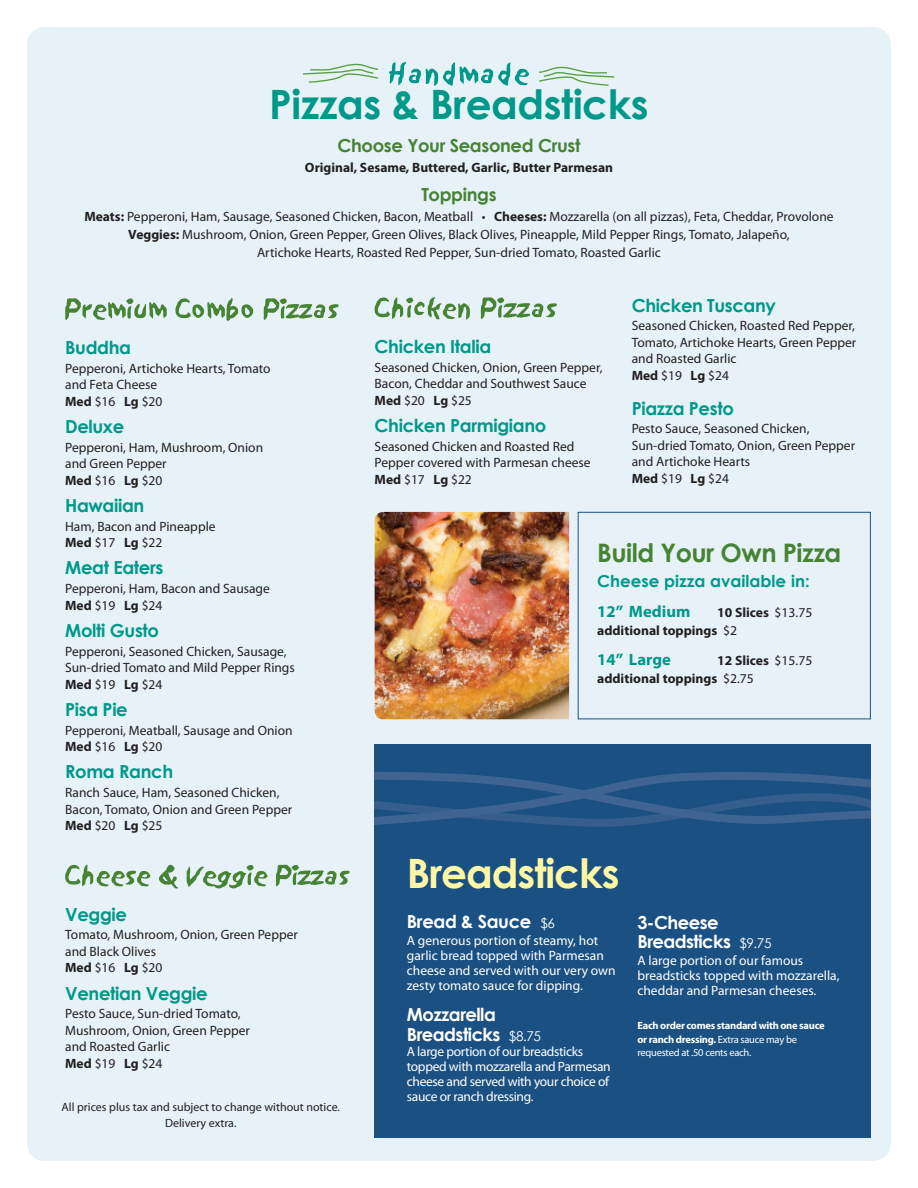
<style>
.page{position:relative;width:918px;height:1188px;background:#fff}
.page>*{position:absolute;margin:0;border:0;box-sizing:border-box;transform-origin:0 0}
.t1{font:700 40.5px "Century Gothic";letter-spacing:-.01em;color:#009989}
.t2{font:700 40.5px "Century Gothic";letter-spacing:-.025em;color:#fff7a4}
.Pizza_Title{font:700 25.5px "Century Gothic";letter-spacing:-.02em;color:#478334}
.Subhead_3{font:700 18px "Century Gothic";letter-spacing:-.02em;color:#009989}
.Subhead{font:700 18px/19.5px "Century Gothic";letter-spacing:-.03em;color:#fff}
.Subhead-2{font:700 18px "Century Gothic";letter-spacing:-.02em;color:#478334}
.Description_Betsie{font:700 18px/19.5px "Century Gothic";letter-spacing:-.03em;color:#fff}
.desc{font:700 16.5px "Century Gothic";color:#009989}
.desc-2{font:700 16.5px "Myriad Pro";color:#009989}
.Description_Betsie-2{font:13.5px/16.5px "Myriad Pro";color:#231f20}
.Description_Betsie-3{font:13.5px/15px "Myriad Pro";color:#fff}
.Description_Betsie-4{font:13.5px/15px "Myriad Pro";letter-spacing:-.025em;color:#fff}
.desc-3{font:700 13.5px/18px "Myriad Pro";color:#231f20}
.Description_Betsie-5{font:700 13.5px "Myriad Pro";color:#231f20}
.Price_2{font:13.5px "Myriad Pro";color:#231f20}
.Price{font:12px "Myriad Pro";color:#231f20}
.desc-4{font:700 10.5px "Myriad Pro";letter-spacing:-.025em;color:#fff}
.desc-5{font:10.5px "Myriad Pro";letter-spacing:-.025em;color:#fff}
.s1{font-weight:700}
.s2{font-weight:400}
.s3{font-weight:400;font-size:13.5px}
</style>
<div class="page">
<div style="left:27px;top:27px;width:864px;height:1134px;background:#e7f2f8;border-radius:18px"></div>
<svg style="left:389px;top:62px;width:140px;height:24px"></svg>
<svg style="left:303px;top:64px;width:76px;height:19px"></svg>
<svg style="left:539px;top:67px;width:76px;height:19px"></svg>
<svg style="left:65px;top:298px;width:274px;height:23px"></svg>
<svg style="left:65px;top:865px;width:285px;height:24px"></svg>
<div style="left:578px;top:512px;width:293px;height:207px;border:1px solid #1b5083"></div>
<img style="left:375px;top:512px;width:194px;height:207px">
<div style="left:375px;top:744px;width:496px;height:393px;background:#1b5083"></div>
<svg style="left:375px;top:772px;width:496px;height:55px"></svg>
<svg style="left:375px;top:297px;width:182px;height:23px"></svg>
<p class="t1" style="left:269px;top:74px;width:381px">Pizzas &amp; Breadsticks</p>
<p class="Subhead-2" style="left:338px;top:132px;width:244px">Choose Your Seasoned Crust</p>
<p class="Description_Betsie-5" style="left:305px;top:159px;width:310px">Original, Sesame, Buttered, Garlic, Butter Parmesan</p>
<p class="Subhead-2" style="left:421px;top:181px;width:77px">Toppings</p>
<p class="Description_Betsie-2" style="left:84px;top:208px;width:751px"><span class="s1">Meats:</span> Pepperoni, Ham, Sausage, Seasoned Chicken, Bacon, Meatball • <span class="s1">Cheeses:</span> Mozzarella (on all pizzas), Feta, Cheddar, Provolone</p>
<p class="Description_Betsie-2" style="left:128px;top:226px;width:663px;line-height:18px;text-align:center"><span class="s1">Veggies:</span> Mushroom, Onion, Green Pepper, Green Olives, Black Olives, Pineapple, Mild Pepper Rings, Tomato, Jalapeño,<br>Artichoke Hearts, Roasted Red Pepper, Sun-dried Tomato, Roasted Garlic</p>
<p class="Subhead_3" style="left:65px;top:334px;width:67px">Buddha</p>
<p class="Description_Betsie-2" style="left:65px;top:360px;width:207px">Pepperoni, Artichoke Hearts, Tomato</p>
<p class="Description_Betsie-2" style="left:65px;top:376px;width:94px">and Feta Cheese</p>
<p class="Price_2" style="left:65px;top:393px;width:99px"><span class="s1">Med</span> $16 <span class="s1">Lg</span> $20</p>
<p class="Subhead_3" style="left:65px;top:413px;width:61px">Deluxe</p>
<p class="Description_Betsie-2" style="left:65px;top:439px;width:200px">Pepperoni, Ham, Mushroom, Onion</p>
<p class="Description_Betsie-2" style="left:65px;top:455px;width:103px">and Green Pepper</p>
<p class="Description_Betsie-2" style="left:65px;top:472px;width:99px"><span class="s1">Med</span> $16 <span class="s1">Lg</span> $20</p>
<p class="Subhead_3" style="left:65px;top:492px;width:81px">Hawaiian</p>
<p class="Description_Betsie-2" style="left:65px;top:518px;width:152px">Ham, Bacon and Pineapple</p>
<p class="Description_Betsie-2" style="left:65px;top:534px;width:99px"><span class="s1">Med</span> $17 <span class="s1">Lg</span> $22</p>
<p class="Subhead_3" style="left:65px;top:554px;width:100px">Meat Eaters</p>
<p class="Description_Betsie-2" style="left:65px;top:580px;width:206px">Pepperoni, Ham, Bacon and Sausage</p>
<p class="Description_Betsie-2" style="left:65px;top:597px;width:99px"><span class="s1">Med</span> $19 <span class="s1">Lg</span> $24</p>
<p class="Subhead_3" style="left:65px;top:617px;width:95px">Molti Gusto</p>
<p class="Description_Betsie-2" style="left:65px;top:643px;width:223px">Pepperoni, Seasoned Chicken, Sausage,</p>
<p class="Description_Betsie-2" style="left:65px;top:659px;width:231px">Sun-dried Tomato and Mild Pepper Rings</p>
<p class="Description_Betsie-2" style="left:65px;top:676px;width:99px"><span class="s1">Med</span> $19 <span class="s1">Lg</span> $24</p>
<p class="Subhead_3" style="left:65px;top:696px;width:64px">Pisa Pie</p>
<p class="Description_Betsie-2" style="left:65px;top:722px;width:229px">Pepperoni, Meatball, Sausage and Onion</p>
<p class="Description_Betsie-2" style="left:65px;top:738px;width:99px"><span class="s1">Med</span> $16 <span class="s1">Lg</span> $20</p>
<p class="Subhead_3" style="left:65px;top:758px;width:110px">Roma Ranch</p>
<p class="Description_Betsie-2" style="left:65px;top:784px;width:216px">Ranch Sauce, Ham, Seasoned Chicken,</p>
<p class="Description_Betsie-2" style="left:65px;top:801px;width:229px">Bacon, Tomato, Onion and Green Pepper</p>
<p class="Description_Betsie-2" style="left:65px;top:817px;width:99px"><span class="s1">Med</span> $20 <span class="s1">Lg</span> $25</p>
<p class="Subhead_3" style="left:65px;top:900px;width:63px">Veggie</p>
<p class="Description_Betsie-2" style="left:65px;top:926px;width:234px">Tomato, Mushroom, Onion, Green Pepper and Black Olives</p>
<p class="Description_Betsie-2" style="left:65px;top:959px;width:99px"><span class="s1">Med</span> $16 <span class="s1">Lg</span> $20</p>
<p class="Subhead_3" style="left:65px;top:979px;width:144px">Venetian Veggie</p>
<p class="Description_Betsie-2" style="left:65px;top:1005px;width:186px">Pesto Sauce, Sun-dried Tomato,<br>Mushroom, Onion, Green Pepper and Roasted Garlic</p>
<p class="Description_Betsie-2" style="left:65px;top:1055px;width:99px"><span class="s1">Med</span> $19 <span class="s1">Lg</span> $24</p>
<p class="Price" style="left:62px;top:1100px;width:280px">All prices plus tax and subject to change without notice.</p>
<p class="Price" style="left:165px;top:1116px;width:73px">Delivery extra.</p>
<p class="Subhead_3" style="left:375px;top:333px;width:118px">Chicken Italia</p>
<p class="Description_Betsie-2" style="left:375px;top:359px;width:229px">Seasoned Chicken, Onion, Green Pepper,</p>
<p class="Description_Betsie-2" style="left:375px;top:375px;width:213px">Bacon, Cheddar and Southwest Sauce</p>
<p class="Description_Betsie-2" style="left:375px;top:392px;width:99px"><span class="s1">Med</span> $20 <span class="s1">Lg</span> $25</p>
<p class="Subhead_3" style="left:375px;top:412px;width:173px">Chicken Parmigiano</p>
<p class="Description_Betsie-2" style="left:375px;top:438px;width:218px">Seasoned Chicken and Roasted Red<br>Pepper covered with Parmesan cheese</p>
<p class="Description_Betsie-2" style="left:375px;top:471px;width:99px"><span class="s1">Med</span> $17 <span class="s1">Lg</span> $22</p>
<p class="Subhead_3" style="left:632px;top:291px;width:146px">Chicken Tuscany</p>
<p class="Description_Betsie-2" style="left:632px;top:317px;width:226px;text-align:justify">Seasoned Chicken, Roasted Red Pepper, Tomato, Artichoke Hearts, Green Pepper and Roasted Garlic</p>
<p class="Description_Betsie-2" style="left:632px;top:367px;width:99px"><span class="s1">Med</span> $19 <span class="s1">Lg</span> $24</p>
<p class="Subhead_3" style="left:632px;top:394px;width:104px">Piazza Pesto</p>
<p class="Description_Betsie-2" style="left:632px;top:420px;width:225px">Pesto Sauce, Seasoned Chicken,<br>Sun-dried Tomato, Onion, Green Pepper and Artichoke Hearts</p>
<p class="Description_Betsie-2" style="left:632px;top:470px;width:99px"><span class="s1">Med</span> $19 <span class="s1">Lg</span> $24</p>
<p class="Pizza_Title" style="left:597px;top:534px;width:246px">Build Your Own Pizza</p>
<p class="desc" style="left:597px;top:568px;width:214px">Cheese pizza available in:</p>
<p class="desc-2" style="left:597px;top:600px;width:95px">12” Medium</p>
<p class="desc-3" style="left:597px;top:603px;width:217px;text-indent:120px">10 Slices <span class="s2">$13.75 </span>additional toppings <span class="s2">$2</span></p>
<p class="desc-2" style="left:597px;top:649px;width:75px">14” Large</p>
<p class="desc-3" style="left:597px;top:651px;width:217px;text-indent:120px">12 Slices <span class="s2">$15.75 </span>additional toppings <span class="s2">$2.75</span></p>
<p class="t2" style="left:407px;top:842px;width:214px">Breadsticks</p>
<p class="Subhead" style="left:407px;top:911px;width:150px">Bread &amp; Sauce <span class="s3">$6</span></p>
<p class="Description_Betsie-3" style="left:407px;top:933px;width:210px">A generous portion of steamy, hot garlic bread topped with Parmesan cheese and served with our very own zesty tomato sauce for dipping.</p>
<p class="Description_Betsie" style="left:407px;top:1004px;width:136px">Mozzarella<br>Breadsticks <span class="s3">$8.75</span></p>
<p class="Description_Betsie-4" style="left:407px;top:1044px;width:205px">A large portion of our breadsticks topped with mozzarella and Parmesan cheese and served with your choice of sauce or ranch dressing.</p>
<p class="Subhead" style="left:637px;top:912px;width:136px">3-Cheese<br>Breadsticks <span class="s3">$9.75</span></p>
<p class="Description_Betsie-3" style="left:637px;top:953px;width:167px">A large portion of our famous</p>
<p class="Description_Betsie-3" style="left:637px;top:968px;width:204px">breadsticks topped with mozzarella,</p>
<p class="Description_Betsie-3" style="left:637px;top:983px;width:180px">cheddar and Parmesan cheeses.</p>
<p class="desc-4" style="left:637px;top:1019px;width:189px">Each order comes standard with one sauce</p>
<p class="desc-4" style="left:637px;top:1032px;width:161px">or ranch dressing. <span class="s2">Extra sauce may be</span></p>
<p class="desc-5" style="left:637px;top:1046px;width:115px">requested at .50 cents each.</p>
</div>
